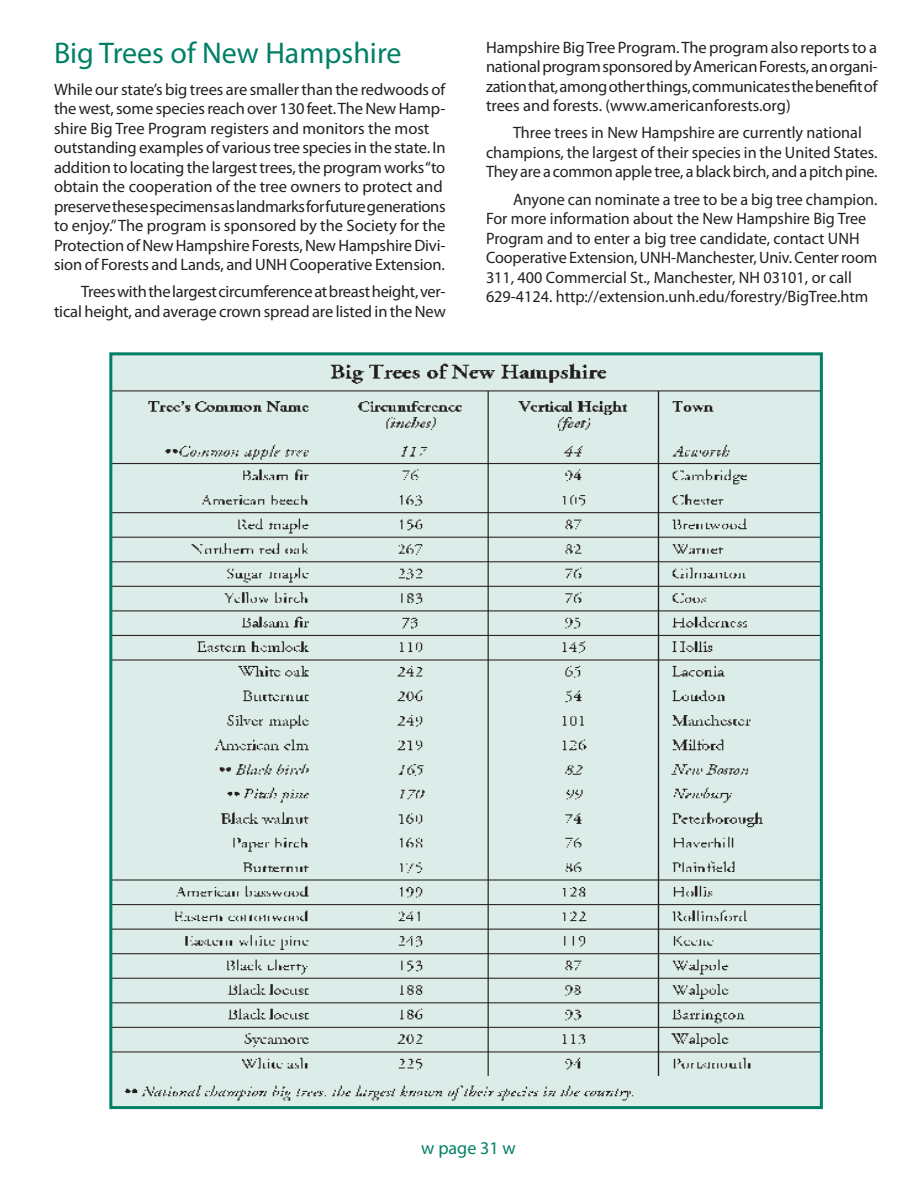
<style>
.page{position:relative;width:918px;height:1188px;background:#fff}
.page>*{position:absolute;margin:0;border:0;box-sizing:border-box;transform-origin:0 0}
.Headline{font:30px "Myriad Pro";color:#008066}
.t1{font:18px "Myriad Pro";color:#008066}
.Body_text{font:16.5px/19.5px "Myriad Pro";letter-spacing:-.005em;color:#231f20}
.Body_text_-_no_inden{font:16.5px/19.5px "Myriad Pro";letter-spacing:-.01em;color:#231f20}
</style>
<div class="page">
<img style="left:113px;top:356px;width:706px;height:749px">
<div style="left:109px;top:352px;width:714px;height:757px;border:3px solid #008066"></div>
<p class="Headline" style="left:54px;top:34px;width:349px">Big Trees of New Hampshire</p>
<p class="Body_text_-_no_inden" style="left:54px;top:79px;width:393px">While our state’s big trees are smaller than the redwoods of the west, some species reach over 130 feet. The New Hamp&shy;shire Big Tree Program registers and monitors the most outstanding examples of various tree species in the state. In addition to locating the largest trees, the program works “to obtain the cooperation of the tree owners to protect and preserve these specimens as landmarks for future generations to enjoy.” The program is sponsored by the Society for the Protection of New Hampshire Forests, New Hampshire Divi&shy;sion of Forests and Lands, and UNH Cooperative Extension.</p>
<p class="Body_text" style="left:54px;top:282px;width:393px;text-align:right">Trees with the largest circumference at breast height, ver&shy;tical height, and average crown spread are listed in the New</p>
<p class="Body_text" style="left:486px;top:37px;width:393px;text-align:justify">Hampshire Big Tree Program. The program also reports to a national program sponsored by American Forests, an organi&shy;zation that, among other things, communicates the benefit of trees and forests. (www.americanforests.org)</p>
<p class="Body_text" style="left:486px;top:123px;width:393px;text-indent:27px">Three trees in New Hampshire are currently national champions, the largest of their species in the United States.<br>They are a common apple tree, a black birch, and a pitch pine.</p>
<p class="Body_text" style="left:486px;top:189px;width:393px;text-indent:27px">Anyone can nominate a tree to be a big tree champion.<br>For more information about the New Hampshire Big Tree Program and to enter a big tree candidate, contact UNH Cooperative Extension, UNH-Manchester, Univ. Center room 311, 400 Commercial St., Manchester, NH 03101, or call 629-4124. http://extension.unh.edu/forestry/BigTree.htm</p>
<p class="t1" style="left:421px;top:1136px;width:96px">w page 31 w</p>
</div>
